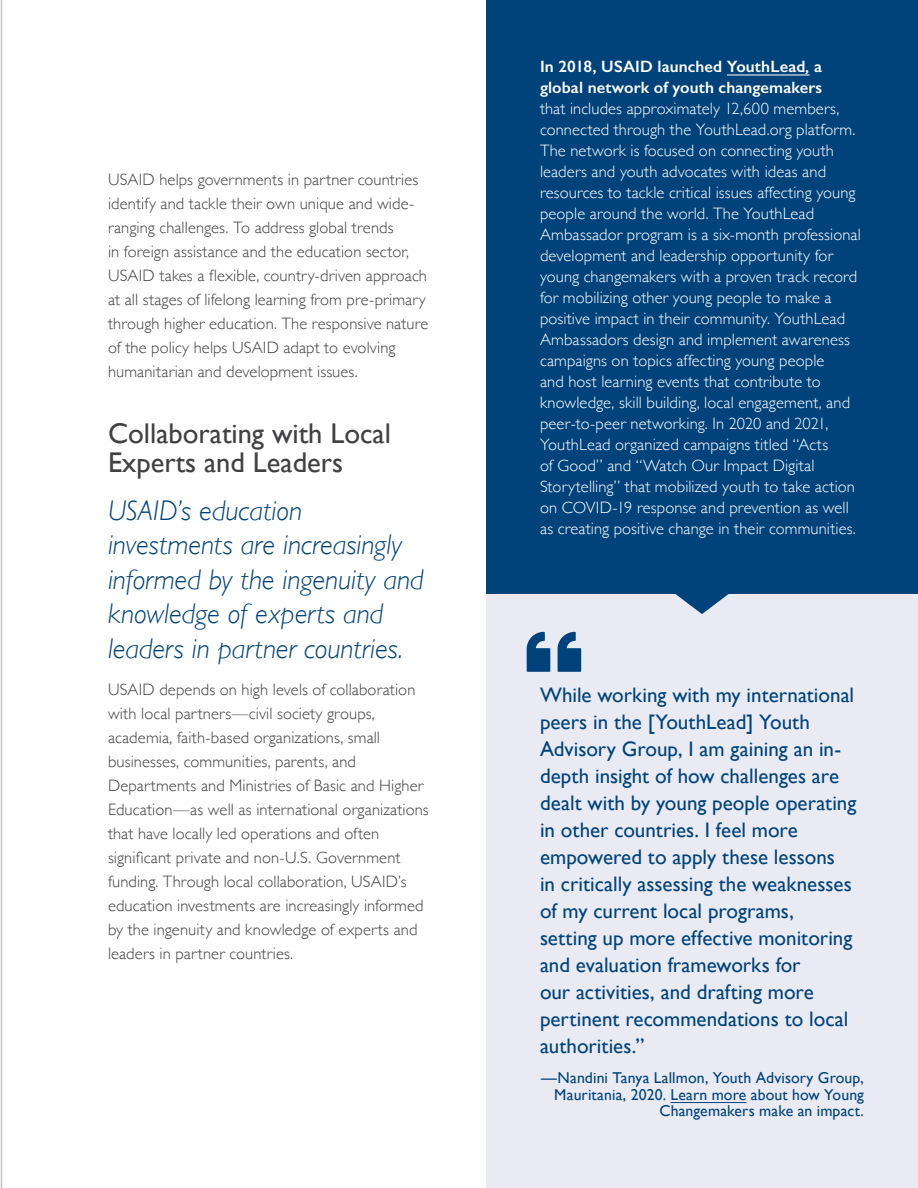
<style>
.page{position:relative;width:918px;height:1188px;background:#fff}
.page>*{position:absolute;margin:0;border:0;box-sizing:border-box;transform-origin:0 0}
.t1{font:italic 300 28.5px/34.5px "Gill Sans";letter-spacing:-.005em;color:#00437b}
.t2{font:28.5px/28.5px "Gill Sans";color:#414042}
.t3{font:21px/27px "Gill Sans";color:#00437b}
.t4{font:300 16.5px/21px "Gill Sans";letter-spacing:.005em;color:#fff}
.t5{font:300 16.5px/24px "Gill Sans";letter-spacing:.01em;color:#414042}
.t6{font:15.75px/16.5px "Gill Sans";letter-spacing:.005em;color:#00437b;text-align:right}
.s1{font-weight:600}
.s2{font-weight:600;font-style:italic}
</style>
<div class="page">
<div style="left:486px;top:592px;width:432px;height:596px;background:#e9eaf2"></div>
<hr style="left:1px;top:0;width:1px;height:1188px;background:#c2c4c6">
<hr style="left:671px;top:1102px;width:75px;height:1px;background:#00437b">
<svg style="left:527px;top:632px;width:54px;height:40px"></svg>
<svg style="left:675px;top:594px;width:54px;height:20px"></svg>
<div style="left:486px;top:0;width:432px;height:594px;background:#00437b"></div>
<hr style="left:727px;top:75px;width:83px;height:1px;background:#fff">
<p class="t4" style="left:540px;top:55px;width:322px"><span class="s1">In 2018, USAID launched YouthLead</span><span class="s2">,</span> <span class="s1">a global network of youth changemakers<br></span>that includes approximately 12,600 members, connected through the YouthLead.org platform.<br>The network is focused on connecting youth leaders and youth advocates with ideas and resources to tackle critical issues affecting young people around the world. The YouthLead Ambassador program is a six-month professional development and leadership opportunity for young changemakers with a proven track record for mobilizing other young people to make a positive impact in their community. YouthLead Ambassadors design and implement awareness campaigns on topics affecting young people<br>and host learning events that contribute to knowledge, skill building, local engagement, and peer-to-peer networking. In 2020 and 2021, YouthLead organized campaigns titled “Acts<br>of Good” and “Watch Our Impact Digital Storytelling” that mobilized youth to take action on COVID-19 response and prevention as well as creating positive change in their communities.</p>
<p class="t5" style="left:108px;top:167px;width:322px">USAID helps governments in partner countries identify and tackle their own unique and wide&shy;ranging challenges. To address global trends<br>in foreign assistance and the education sector, USAID takes a flexible, country-driven approach at all stages of lifelong learning from pre-primary through higher education. The responsive nature of the policy helps USAID adapt to evolving humanitarian and development issues.</p>
<h3 class="t2" style="left:108px;top:419px;width:285px">Collaborating with Local<br>Experts and Leaders</h3>
<p class="t1" style="left:108px;top:493px;width:317px">USAID’s education investments are increasingly informed by the ingenuity and knowledge of experts and leaders in partner countries.</p>
<p class="t5" style="left:108px;top:677px;width:322px">USAID depends on high levels of collaboration with local partners—civil society groups, academia, faith-based organizations, small businesses, communities, parents, and Departments and Ministries of Basic and Higher Education—as well as international organizations that have locally led operations and often significant private and non-U.S. Government funding. Through local collaboration, USAID’s education investments are increasingly informed by the ingenuity and knowledge of experts and leaders in partner countries.</p>
<p class="t3" style="left:540px;top:681px;width:318px">While working with my international peers in the [YouthLead] Youth<br>Advisory Group, I am gaining an in&shy;depth insight of how challenges are dealt with by young people operating in other countries. I feel more empowered to apply these lessons<br>in critically assessing the weaknesses of my current local programs,<br>setting up more effective monitoring and evaluation frameworks for<br>our activities, and drafting more pertinent recommendations to local authorities.”</p>
<p class="t6" style="left:541px;top:1069px;width:324px">—Nandini Tanya Lallmon, Youth Advisory Group,<br>Mauritania, 2020. Learn more about how Young<br>Changemakers make an impact.</p>
</div>
